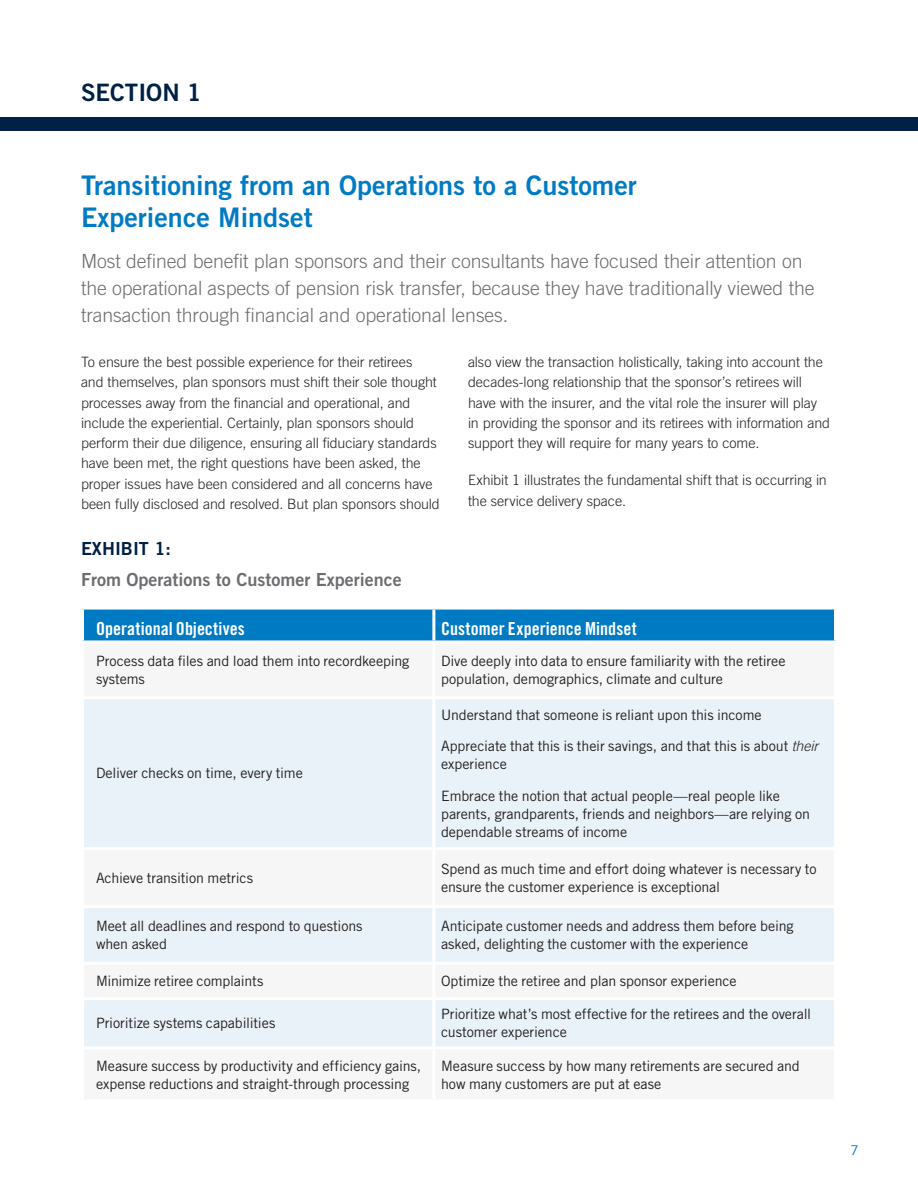
<style>
.page{position:relative;width:918px;height:1188px;background:#fff}
.page>*{position:absolute;margin:0;border:0;box-sizing:border-box;transform-origin:0 0}
.t1{font:27px/32.4px "Trade Gothic LT Std Bd 2";color:#007bc3}
.H2_Section_Title{font:24px "Trade Gothic LT Std Bd 2";color:#002045}
.Section_Intro{font:300 19.5px/27px "Trade Gothic LT Std";letter-spacing:-.005em;color:#6c6d70}
.Body{font:18px "Trade Gothic LT Std Bd Cn 20";letter-spacing:.005em;color:#fff}
.Exhibit_Heading{font:18px "Trade Gothic LT Std Bd 2";color:#6c6d70}
.Exhibits{font:18px "Trade Gothic LT Std Bd 2";color:#002045}
.Body-2{font:14.25px/18px "Trade Gothic LT Std";letter-spacing:-.005em;color:#231f20}
.Body_Text{font:300 14.25px/20.2px "Trade Gothic LT Std";letter-spacing:-.005em;color:#231f20}
.t2{font:13.5px "Trade Gothic LT Std";color:#007bc3}
.s1{font-weight:300;font-style:italic}
</style>
<div class="page">
<div style="left:0;top:117px;width:918px;height:14px;background:#002045"></div>
<div style="left:84px;top:610px;width:750px;height:30px;background:#007bc3"></div>
<svg style="left:84px;top:699px;width:750px;height:347px;fill:#e9f2f8"></svg>
<hr style="left:432px;top:610px;width:3px;height:30px;background:#fff">
<hr style="left:432px;top:699px;width:3px;height:148px;background:#fff">
<hr style="left:81px;top:847px;width:353px;height:3px;background:#fff">
<hr style="left:434px;top:847px;width:403px;height:3px;background:#fff">
<hr style="left:432px;top:850px;width:3px;height:55px;background:#fff">
<hr style="left:81px;top:905px;width:353px;height:3px;background:#fff">
<hr style="left:434px;top:905px;width:403px;height:3px;background:#fff">
<hr style="left:432px;top:908px;width:3px;height:54px;background:#fff">
<hr style="left:81px;top:962px;width:353px;height:3px;background:#fff">
<hr style="left:434px;top:962px;width:403px;height:3px;background:#fff">
<hr style="left:432px;top:965px;width:3px;height:32px;background:#fff">
<hr style="left:81px;top:997px;width:353px;height:3px;background:#fff">
<hr style="left:434px;top:997px;width:403px;height:3px;background:#fff">
<hr style="left:432px;top:1000px;width:3px;height:46px;background:#fff">
<h2 class="H2_Section_Title" style="left:81px;top:78px;width:122px">SECTION 1</h2>
<h3 class="t1" style="left:81px;top:169px;width:557px">Transitioning from an Operations to a Customer<br>Experience Mindset</h3>
<p class="Section_Intro" style="left:81px;top:247px;width:735px">Most defined benefit plan sponsors and their consultants have focused their attention on the operational aspects of pension risk transfer, because they have traditionally viewed the transaction through financial and operational lenses.</p>
<p class="Body_Text" style="left:81px;top:352px;width:360px">To ensure the best possible experience for their retirees<br>and themselves, plan sponsors must shift their sole thought processes away from the financial and operational, and include the experiential. Certainly, plan sponsors should perform their due diligence, ensuring all fiduciary standards have been met, the right questions have been asked, the proper issues have been considered and all concerns have been fully disclosed and resolved. But plan sponsors should</p>
<p class="Body_Text" style="left:468px;top:352px;width:364px">also view the transaction holistically, taking into account the decades-long relationship that the sponsor’s retirees will have with the insurer, and the vital role the insurer will play in providing the sponsor and its retirees with information and support they will require for many years to come.</p>
<p class="Body_Text" style="left:468px;top:470px;width:360px">Exhibit 1 illustrates the fundamental shift that is occurring in the service delivery space.</p>
<p class="Exhibits" style="left:81px;top:538px;width:91px">EXHIBIT 1:</p>
<p class="Exhibit_Heading" style="left:81px;top:568px;width:322px">From Operations to Customer Experience</p>
<p class="Body" style="left:96px;top:617px;width:150px">Operational Objectives</p>
<p class="Body" style="left:441px;top:617px;width:197px">Customer Experience Mindset</p>
<p class="Body-2" style="left:96px;top:652px;width:315px">Process data files and load them into recordkeeping systems</p>
<p class="Body-2" style="left:441px;top:652px;width:346px">Dive deeply into data to ensure familiarity with the retiree population, demographics, climate and culture</p>
<p class="Body-2" style="left:96px;top:764px;width:208px">Deliver checks on time, every time</p>
<p class="Body-2" style="left:441px;top:706px;width:322px">Understand that someone is reliant upon this income</p>
<p class="Body-2" style="left:441px;top:737px;width:379px">Appreciate that this is their savings, and that this is about <span class="s1">their </span>experience</p>
<p class="Body-2" style="left:441px;top:787px;width:370px">Embrace the notion that actual people—real people like parents, grandparents, friends and neighbors—are relying on dependable streams of income</p>
<p class="Body-2" style="left:96px;top:869px;width:159px">Achieve transition metrics</p>
<p class="Body-2" style="left:441px;top:860px;width:377px">Spend as much time and effort doing whatever is necessary to ensure the customer experience is exceptional</p>
<p class="Body-2" style="left:96px;top:917px;width:268px">Meet all deadlines and respond to questions when asked</p>
<p class="Body-2" style="left:441px;top:917px;width:354px">Anticipate customer needs and address them before being asked, delighting the customer with the experience</p>
<p class="Body-2" style="left:96px;top:972px;width:169px">Minimize retiree complaints</p>
<p class="Body-2" style="left:441px;top:972px;width:297px">Optimize the retiree and plan sponsor experience</p>
<p class="Body-2" style="left:96px;top:1014px;width:181px">Prioritize systems capabilities</p>
<p class="Body-2" style="left:441px;top:1005px;width:372px">Prioritize what’s most effective for the retirees and the overall customer experience</p>
<p class="Body-2" style="left:96px;top:1056px;width:327px">Measure success by productivity and efficiency gains, expense reductions and straight-through processing</p>
<p class="Body-2" style="left:441px;top:1056px;width:360px">Measure success by how many retirements are secured and how many customers are put at ease</p>
<p class="t2" style="left:850px;top:1142px;width:10px">7</p>
</div>
